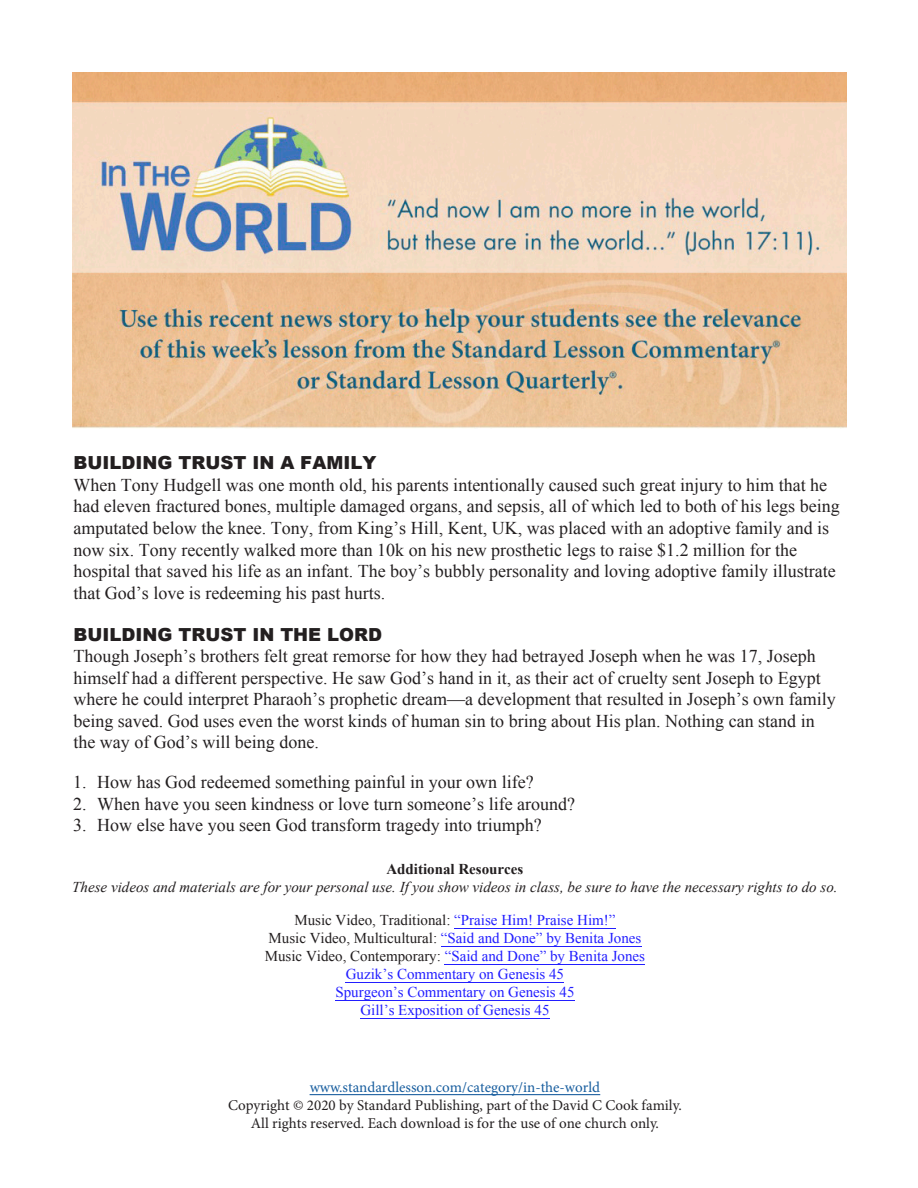
<style>
.page{position:relative;width:918px;height:1188px;background:#fff}
.page>*{position:absolute;margin:0;border:0;box-sizing:border-box;transform-origin:0 0}
.t1{font:18px/21.6px "Times New Roman";color:#231f20}
.t2{font:900 18px "Arial";color:#231f20}
.t3{font:15px/18px "Times New Roman";color:#221eff;text-align:center}
.t4{font:15px/18px "Minion Pro";color:#231f20;text-align:center}
.t5{font:italic 15px "Times New Roman";color:#221e1f}
.t6{font:15px "Minion Pro";color:#175d9e}
.t7{font:700 15px "Times New Roman";color:#221e1f}
.s1{font-family:"Arial";font-weight:900}
.s2{color:#221e1f}
</style>
<div class="page">
<img style="left:72px;top:72px;width:774px;height:356px">
<hr style="left:310px;top:1094px;width:290px;height:1px;background:#175d9e">
<hr style="left:360px;top:1018px;width:190px;height:1px;background:#221eff">
<hr style="left:335px;top:1000px;width:240px;height:1px;background:#221eff">
<hr style="left:346px;top:982px;width:218px;height:1px;background:#221eff">
<hr style="left:445px;top:964px;width:200px;height:1px;background:#221eff">
<hr style="left:441px;top:946px;width:200px;height:1px;background:#221eff">
<hr style="left:454px;top:928px;width:161px;height:1px;background:#221eff">
<p class="t1" style="left:73px;top:452px;width:768px"><span class="s1">BUILDING TRUST IN A FAMILY<br></span>When Tony Hudgell was one month old, his parents intentionally caused such great injury to him that he had eleven fractured bones, multiple damaged organs, and sepsis, all of which led to both of his legs being amputated below the knee. Tony, from King’s Hill, Kent, UK, was placed with an adoptive family and is now six. Tony recently walked more than 10k on his new prosthetic legs to raise $1.2 million for the hospital that saved his life as an infant. The boy’s bubbly personality and loving adoptive family illustrate that God’s love is redeeming his past hurts.</p>
<p class="t2" style="left:73px;top:621px;width:310px">BUILDING TRUST IN THE LORD</p>
<p class="t1" style="left:73px;top:645px;width:764px">Though Joseph’s brothers felt great remorse for how they had betrayed Joseph when he was 17, Joseph himself had a different perspective. He saw God’s hand in it, as their act of cruelty sent Joseph to Egypt where he could interpret Pharaoh’s prophetic dream—a development that resulted in Joseph’s own family being saved. God uses even the worst kinds of human sin to bring about His plan. Nothing can stand in the way of God’s will being done.</p>
<p class="t1" style="left:73px;top:771px;width:462px">1. How has God redeemed something painful in your own life?</p>
<p class="t1" style="left:73px;top:793px;width:503px">2. When have you seen kindness or love turn someone’s life around?</p>
<p class="t1" style="left:73px;top:814px;width:470px">3. How else have you seen God transform tragedy into triumph?</p>
<p class="t7" style="left:386px;top:859px;width:139px">Additional Resources</p>
<p class="t5" style="left:72px;top:877px;width:767px">These videos and materials are for your personal use. If you show videos in class, be sure to have the necessary rights to do so.</p>
<p class="t3" style="left:265px;top:911px;width:382px"><span class="s2">Music Video, Traditional:</span> “Praise Him! Praise Him!”<br><span class="s2">Music Video, Multicultural:</span> “Said and Done” by Benita Jones <span class="s2">Music Video, Contemporary:</span> “Said and Done” by Benita Jones Guzik’s Commentary on Genesis 45<br>Spurgeon’s Commentary on Genesis 45<br>Gill’s Exposition of Genesis 45</p>
<p class="t6" style="left:310px;top:1078px;width:292px">www.standardlesson.com/category/in-the-world</p>
<p class="t4" style="left:228px;top:1097px;width:455px">Copyright © 2020 by Standard Publishing, part of the David C Cook family.<br>All rights reserved. Each download is for the use of one church only.</p>
</div>
